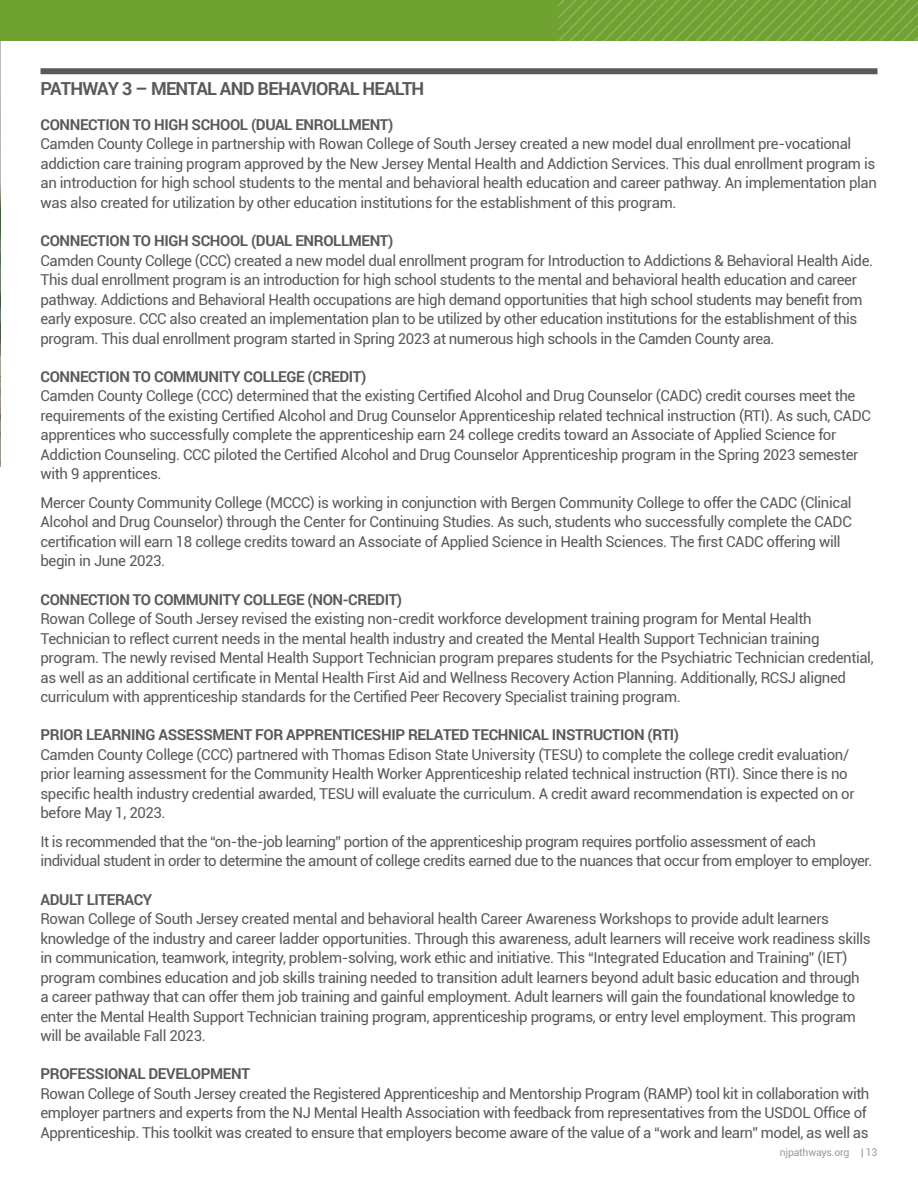
<style>
.page{position:relative;width:918px;height:1188px;background:#fff}
.page>*{position:absolute;margin:0;border:0;box-sizing:border-box;transform-origin:0 0}
.Sub_2{font:700 18px "Roboto";letter-spacing:-.04em;color:#5b595a}
.Body_1{font:15px/19.5px "Roboto";letter-spacing:-.025em;color:#5b595a}
.Sub_3{font:700 15px "Roboto";letter-spacing:-.025em;color:#5b595a}
.t1{font:10.5px "Roboto";letter-spacing:-.02em;color:#9b9b9b}
</style>
<div class="page">
<img style="left:0;top:40px;width:1px;height:427px">
<div style="left:0;top:0;width:918px;height:40px;background:#70a231"></div>
<div style="left:40px;top:68px;width:838px;height:6px;background:#5b595a"></div>
<img style="left:558px;top:0;width:360px;height:40px">
<p class="Sub_2" style="left:40px;top:75px;width:385px">PATHWAY 3 – MENTAL AND BEHAVIORAL HEALTH</p>
<p class="Sub_3" style="left:40px;top:114px;width:354px">CONNECTION TO HIGH SCHOOL (DUAL ENROLLMENT)</p>
<p class="Body_1" style="left:40px;top:134px;width:838px">Camden County College in partnership with Rowan College of South Jersey created a new model dual enrollment pre-vocational addiction care training program approved by the New Jersey Mental Health and Addiction Services. This dual enrollment program is an introduction for high school students to the mental and behavioral health education and career pathway. An implementation plan was also created for utilization by other education institutions for the establishment of this program.</p>
<p class="Sub_3" style="left:40px;top:230px;width:354px">CONNECTION TO HIGH SCHOOL (DUAL ENROLLMENT)</p>
<p class="Body_1" style="left:40px;top:250px;width:834px">Camden County College (CCC) created a new model dual enrollment program for Introduction to Addictions &amp; Behavioral Health Aide.<br>This dual enrollment program is an introduction for high school students to the mental and behavioral health education and career pathway. Addictions and Behavioral Health occupations are high demand opportunities that high school students may benefit from early exposure. CCC also created an implementation plan to be utilized by other education institutions for the establishment of this program. This dual enrollment program started in Spring 2023 at numerous high schools in the Camden County area.</p>
<p class="Sub_3" style="left:40px;top:366px;width:327px">CONNECTION TO COMMUNITY COLLEGE (CREDIT)</p>
<p class="Body_1" style="left:40px;top:386px;width:832px">Camden County College (CCC) determined that the existing Certified Alcohol and Drug Counselor (CADC) credit courses meet the requirements of the existing Certified Alcohol and Drug Counselor Apprenticeship related technical instruction (RTI). As such, CADC apprentices who successfully complete the apprenticeship earn 24 college credits toward an Associate of Applied Science for Addiction Counseling. CCC piloted the Certified Alcohol and Drug Counselor Apprenticeship program in the Spring 2023 semester with 9 apprentices.</p>
<p class="Body_1" style="left:40px;top:492px;width:813px">Mercer County Community College (MCCC) is working in conjunction with Bergen Community College to offer the CADC (Clinical Alcohol and Drug Counselor) through the Center for Continuing Studies. As such, students who successfully complete the CADC certification will earn 18 college credits toward an Associate of Applied Science in Health Sciences. The first CADC offering will begin in June 2023.</p>
<p class="Sub_3" style="left:40px;top:589px;width:363px">CONNECTION TO COMMUNITY COLLEGE (NON-CREDIT)</p>
<p class="Body_1" style="left:40px;top:608px;width:835px">Rowan College of South Jersey revised the existing non-credit workforce development training program for Mental Health Technician to reflect current needs in the mental health industry and created the Mental Health Support Technician training program. The newly revised Mental Health Support Technician program prepares students for the Psychiatric Technician credential, as well as an additional certificate in Mental Health First Aid and Wellness Recovery Action Planning. Additionally, RCSJ aligned curriculum with apprenticeship standards for the Certified Peer Recovery Specialist training program.</p>
<p class="Sub_3" style="left:40px;top:724px;width:640px">PRIOR LEARNING ASSESSMENT FOR APPRENTICESHIP RELATED TECHNICAL INSTRUCTION (RTI)</p>
<p class="Body_1" style="left:40px;top:744px;width:816px">Camden County College (CCC) partnered with Thomas Edison State University (TESU) to complete the college credit evaluation/ prior learning assessment for the Community Health Worker Apprenticeship related technical instruction (RTI). Since there is no specific health industry credential awarded, TESU will evaluate the curriculum. A credit award recommendation is expected on or before May 1, 2023.</p>
<p class="Body_1" style="left:40px;top:831px;width:833px">It is recommended that the “on-the-job learning” portion of the apprenticeship program requires portfolio assessment of each individual student in order to determine the amount of college credits earned due to the nuances that occur from employer to employer.</p>
<p class="Sub_3" style="left:40px;top:889px;width:113px">ADULT LITERACY</p>
<p class="Body_1" style="left:40px;top:908px;width:832px">Rowan College of South Jersey created mental and behavioral health Career Awareness Workshops to provide adult learners knowledge of the industry and career ladder opportunities. Through this awareness, adult learners will receive work readiness skills in communication, teamwork, integrity, problem-solving, work ethic and initiative. This “Integrated Education and Training” (IET) program combines education and job skills training needed to transition adult learners beyond adult basic education and through a career pathway that can offer them job training and gainful employment. Adult learners will gain the foundational knowledge to enter the Mental Health Support Technician training program, apprenticeship programs, or entry level employment. This program will be available Fall 2023.</p>
<p class="Sub_3" style="left:40px;top:1063px;width:211px">PROFESSIONAL DEVELOPMENT</p>
<p class="Body_1" style="left:40px;top:1083px;width:830px">Rowan College of South Jersey created the Registered Apprenticeship and Mentorship Program (RAMP) tool kit in collaboration with employer partners and experts from the NJ Mental Health Association with feedback from representatives from the USDOL Office of<br>Apprenticeship. This toolkit was created to ensure that employers become aware of the value of a “work and learn” model, as well as</p>
<p class="t1" style="left:780px;top:1145px;width:99px">njpathways.org | 13</p>
</div>
